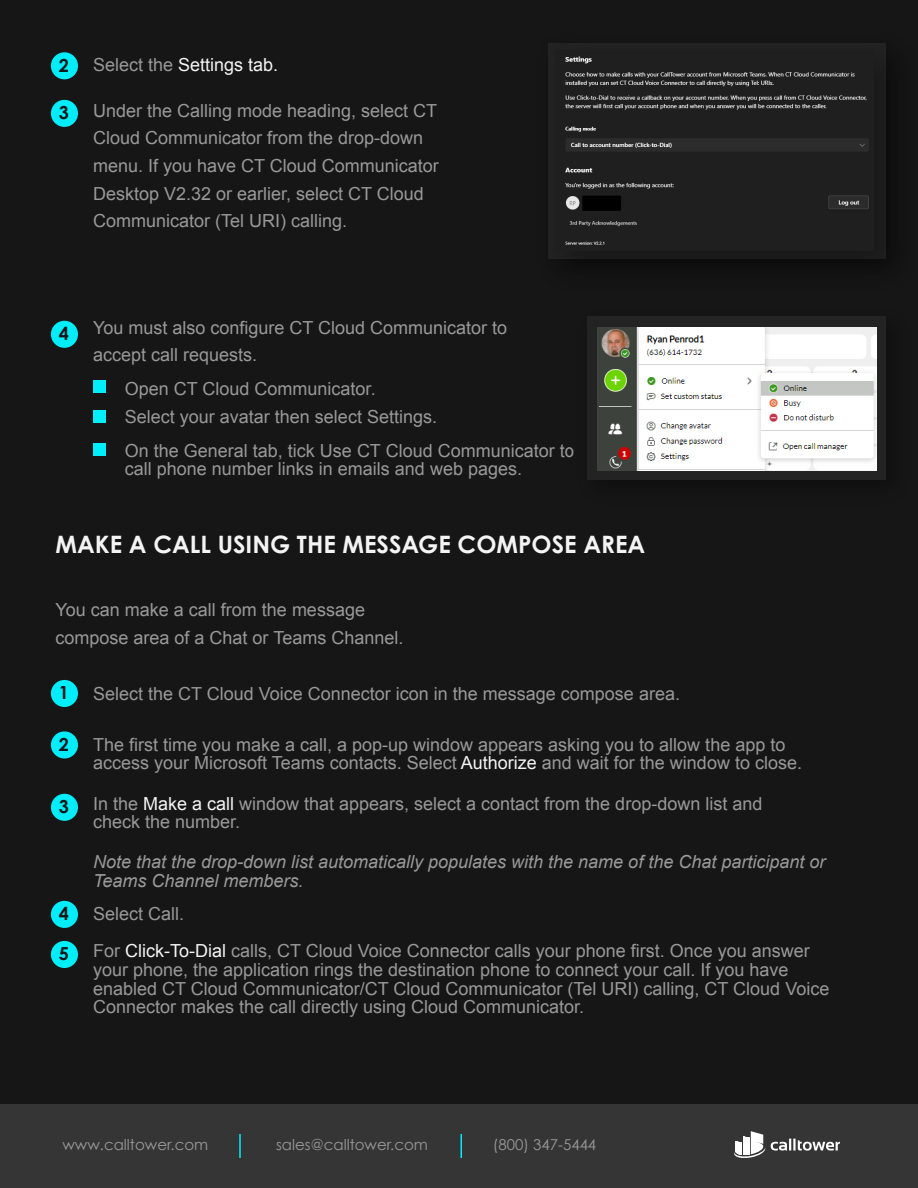
<style>
.page{position:relative;width:918px;height:1188px;background:#161616}
.page>*{position:absolute;margin:0;border:0;box-sizing:border-box;transform-origin:0 0}
.t1{font:700 24px "Century Gothic Pro";color:#f4f4f4}
.t2{font:18px/27.6px "Arial";color:#999}
.t3{font:italic 18px/18.6px "Arial";color:#999}
.t4{font:18px "Arial";color:#f4f4f4}
.t5{font:700 18px "Century Gothic Pro";color:#161616}
.t6{font:15px "Century Gothic";color:#999}
.s1{color:#999}
.s2{color:#f4f4f4}
</style>
<div class="page">
<div style="left:51px;top:100px;width:27px;height:27px;background:#00eefc;border-radius:50%"></div>
<div style="left:51px;top:321px;width:27px;height:27px;background:#00eefc;border-radius:50%"></div>
<div style="left:51px;top:52px;width:27px;height:27px;background:#00eefc;border-radius:50%"></div>
<div style="left:0;top:1104px;width:918px;height:84px;background:#353535"></div>
<svg style="left:734px;top:1131px;width:106px;height:27px"></svg>
<hr style="left:239px;top:1134px;width:2px;height:24px;background:#00edfb">
<svg style="left:461px;top:1134px;width:1px;height:24px"></svg>
<img style="left:548px;top:43px;width:338px;height:216px">
<img style="left:556px;top:50px;width:318px;height:200px">
<div style="left:93px;top:380px;width:12px;height:13px;background:#00eefc"></div>
<div style="left:93px;top:410px;width:12px;height:13px;background:#00eefc"></div>
<div style="left:93px;top:444px;width:12px;height:12px;background:#00eefc"></div>
<div style="left:51px;top:680px;width:27px;height:27px;background:#00eefc;border-radius:50%"></div>
<div style="left:51px;top:731px;width:27px;height:27px;background:#00eefc;border-radius:50%"></div>
<div style="left:51px;top:794px;width:27px;height:27px;background:#00eefc;border-radius:50%"></div>
<div style="left:51px;top:901px;width:27px;height:27px;background:#00eefc;border-radius:50%"></div>
<div style="left:51px;top:941px;width:27px;height:27px;background:#00eefc;border-radius:50%"></div>
<div style="left:587px;top:317px;width:298px;height:163px;background:#232323"></div>
<img style="left:597px;top:328px;width:279px;height:142px">
<p class="t5" style="left:59px;top:54px;width:12px">2</p>
<p class="t5" style="left:59px;top:101px;width:12px">3</p>
<p class="t4" style="left:93px;top:53px;width:187px"><span class="s1">Select the</span> Settings tab.</p>
<p class="t2" style="left:93px;top:97px;width:347px">Under the Calling mode heading, select CT Cloud Communicator from the drop-down menu. If you have CT Cloud Communicator Desktop V2.32 or earlier, select CT Cloud Communicator (Tel URI) calling.</p>
<p class="t5" style="left:59px;top:322px;width:12px">4</p>
<p class="t2" style="left:93px;top:314px;width:416px">You must also configure CT Cloud Communicator to accept call requests.</p>
<p class="t2" style="left:125px;top:375px;width:252px">Open CT Cloud Communicator.</p>
<p class="t2" style="left:125px;top:403px;width:314px">Select your avatar then select Settings.</p>
<p class="t2" style="left:125px;top:441px;width:451px;line-height:18.6px">On the General tab, tick Use CT Cloud Communicator to call phone number links in emails and web pages.</p>
<h1 class="t1" style="left:56px;top:529px;width:591px">MAKE A CALL USING THE MESSAGE COMPOSE AREA</h1>
<p class="t2" style="left:56px;top:596px;width:349px">You can make a call from the message compose area of a Chat or Teams Channel.</p>
<p class="t5" style="left:59px;top:681px;width:12px">1</p>
<p class="t5" style="left:59px;top:733px;width:12px">2</p>
<p class="t2" style="left:93px;top:680px;width:588px">Select the CT Cloud Voice Connector icon in the message compose area.</p>
<p class="t2" style="left:93px;top:735px;width:710px;line-height:18.6px">The first time you make a call, a pop-up window appears asking you to allow the app to access your Microsoft Teams contacts. Select <span class="s2">Authorize</span> and wait for the window to close.</p>
<p class="t5" style="left:59px;top:795px;width:12px">3</p>
<p class="t2" style="left:93px;top:794px;width:671px;line-height:18.6px">In the <span class="s2">Make a call</span> window that appears, select a contact from the drop-down list and check the number.</p>
<p class="t3" style="left:93px;top:853px;width:734px">Note that the drop-down list automatically populates with the name of the Chat participant or<br>Teams Channel members.</p>
<p class="t5" style="left:59px;top:902px;width:12px">4</p>
<p class="t2" style="left:93px;top:900px;width:93px">Select Call.</p>
<p class="t5" style="left:59px;top:942px;width:12px">5</p>
<p class="t2" style="left:93px;top:942px;width:738px;line-height:18.6px">For <span class="s2">Click-To-Dial</span> calls, CT Cloud Voice Connector calls your phone first. Once you answer your phone, the application rings the destination phone to connect your call. If you have enabled CT Cloud Communicator/CT Cloud Communicator (Tel URI) calling, CT Cloud Voice Connector makes the call directly using Cloud Communicator.</p>
<p class="t6" style="left:62px;top:1134px;width:147px">www.calltower.com</p>
<p class="t6" style="left:276px;top:1134px;width:153px">sales@calltower.com</p>
<p class="t6" style="left:493px;top:1134px;width:105px">(800) 347-5444</p>
</div>
